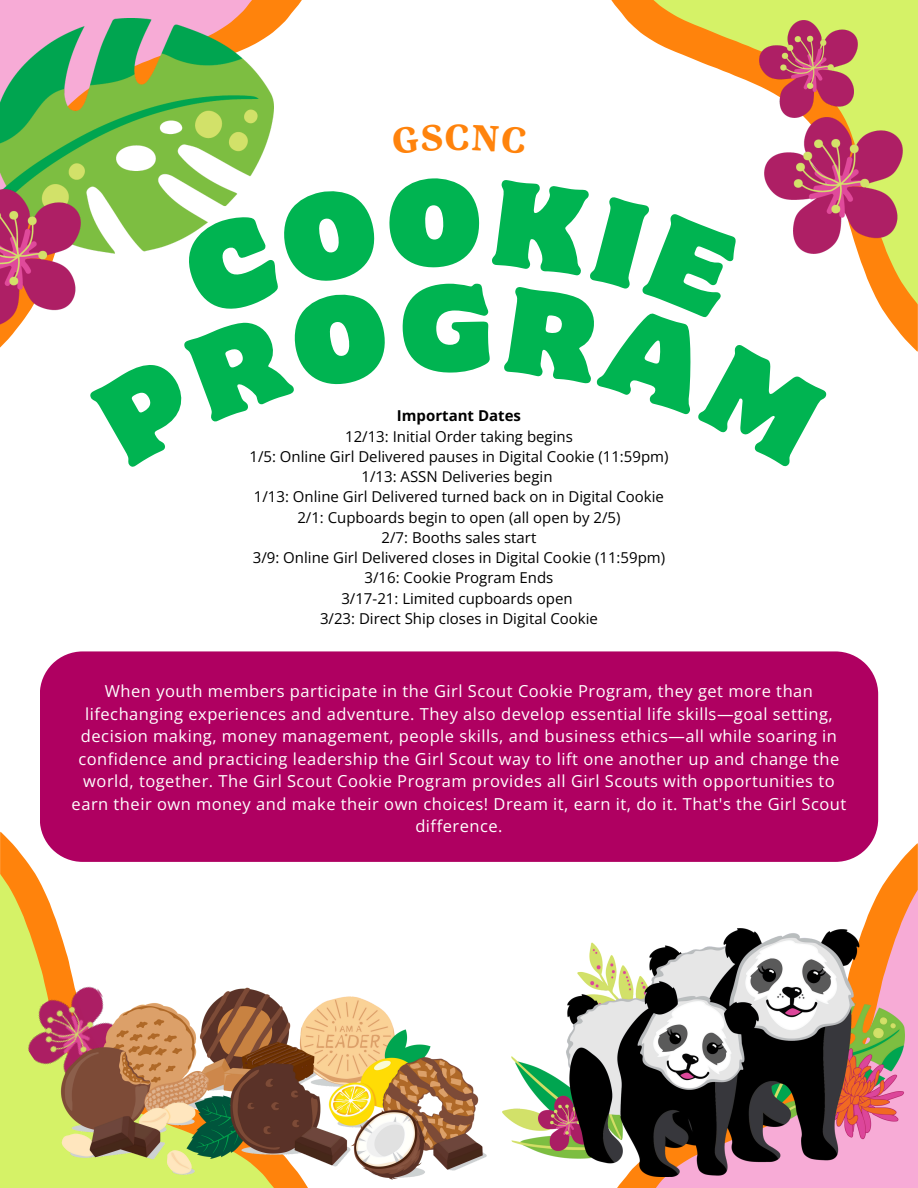
<style>
.page{position:relative;width:918px;height:1188px;background:#fff}
.page>*{position:absolute;margin:0;border:0;box-sizing:border-box;transform-origin:0 0}
.t1{font:700 36px "Girl Scout Text";color:#ff830c}
.t2{font:16.5px/22.5px "Open Sans";letter-spacing:.03em;color:#fff;text-align:center}
.t3{font:15px/20.2px "Open Sans";color:#000;text-align:center}
.t4{font:700 15px "Open Sans";color:#000}
</style>
<div class="page">
<svg style="left:0;top:0;width:302px;height:348px"></svg>
<svg style="left:0;top:0;width:275px;height:341px;fill:#f7abd6"></svg>
<svg style="left:631px;top:849px;width:287px;height:339px"></svg>
<svg style="left:615px;top:0;width:303px;height:325px"></svg>
<svg style="left:0;top:844px;width:71px;height:344px;fill:#d5f267"></svg>
<div style="left:11px;top:974px;width:25px;height:126px;background:#d5f267"></div>
<img style="left:510px;top:929px;width:394px;height:247px">
<img style="left:0;top:19px;width:273px;height:235px">
<img style="left:0;top:189px;width:81px;height:136px">
<img style="left:765px;top:117px;width:138px;height:136px">
<img style="left:759px;top:21px;width:98px;height:96px">
<img style="left:36px;top:972px;width:474px;height:216px">
<div style="left:40px;top:651px;width:838px;height:211px;background:#af0061"></div>
<svg style="left:88px;top:175px;width:740px;height:173px"></svg>
<h1 class="t1" style="left:445px;top:116px;width:27px">C</h1>
<p class="t4" style="left:397px;top:405px;width:126px">Important Dates</p>
<p class="t3" style="left:345px;top:426px;width:229px">12/13: Initial Order taking begins</p>
<p class="t3" style="left:249px;top:446px;width:421px">1/5: Online Girl Delivered pauses in Digital Cookie (11:59pm)</p>
<p class="t3" style="left:362px;top:466px;width:193px">1/13: ASSN Deliveries begin</p>
<p class="t3" style="left:254px;top:486px;width:412px">1/13: Online Girl Delivered turned back on in Digital Cookie</p>
<p class="t3" style="left:297px;top:507px;width:325px">2/1: Cupboards begin to open (all open by 2/5)</p>
<p class="t3" style="left:382px;top:527px;width:156px">2/7: Booths sales start</p>
<p class="t3" style="left:253px;top:547px;width:414px">3/9: Online Girl Delivered closes in Digital Cookie (11:59pm)</p>
<p class="t3" style="left:365px;top:567px;width:190px">3/16: Cookie Program Ends</p>
<p class="t3" style="left:320px;top:588px;width:279px">3/17-21: Limited cupboards open<br>3/23: Direct Ship closes in Digital Cookie</p>
<p class="t2" style="left:72px;top:679px;width:776px">When youth members participate in the Girl Scout Cookie Program, they get more than lifechanging experiences and adventure. They also develop essential life skills—goal setting, decision making, money management, people skills, and business ethics—all while soaring in confidence and practicing leadership the Girl Scout way to lift one another up and change the world, together. The Girl Scout Cookie Program provides all Girl Scouts with opportunities to earn their own money and make their own choices! Dream it, earn it, do it. That's the Girl Scout difference.</p>
</div>
